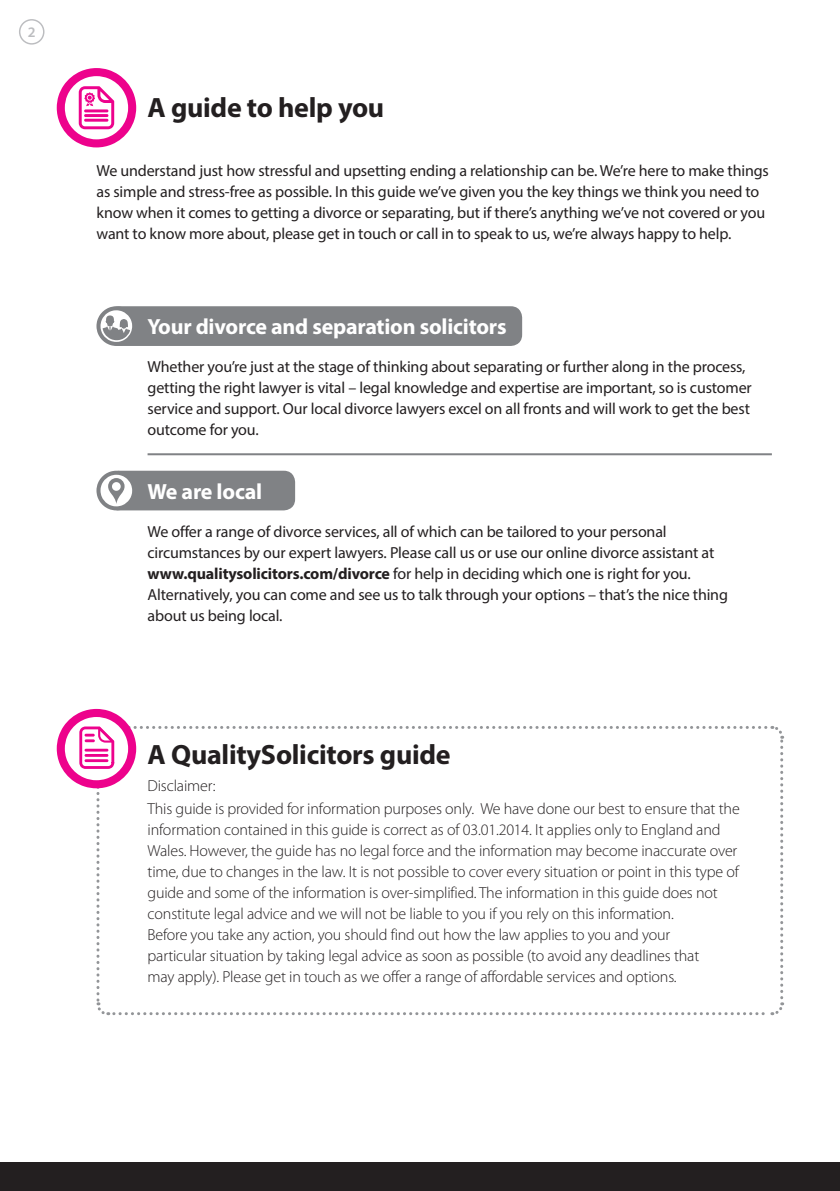
<style>
.page{position:relative;width:840px;height:1191px;background:#fff}
.page>*{position:absolute;margin:0;border:0;box-sizing:border-box;transform-origin:0 0}
.t1{font:700 28px "Myriad Pro";letter-spacing:-.01em;color:#231f20}
.t2{font:700 22px "Myriad Pro";letter-spacing:-.01em;color:#fff}
.t3{font:16px/21px "Myriad Pro";letter-spacing:-.01em;color:#231f20}
.t4{font:300 16px/21px "Myriad Pro";letter-spacing:-.01em;color:#231f20}
.t5{font:600 14.6px "Myriad Pro";color:#bcbdc0}
.s1{font-weight:700}
</style>
<div class="page">
<div style="left:0;top:1162px;width:839px;height:29px;background:#231f20"></div>
<div style="left:19px;top:19px;width:25px;height:26px;border:1px solid #bcbdc0;border-radius:50%"></div>
<svg style="left:57px;top:68px;width:79px;height:79px"></svg>
<hr style="left:147px;top:453px;width:624px;height:2px;background:#808285">
<div style="left:108px;top:471px;width:187px;height:39px;background:#808285;border-radius:11px"></div>
<svg style="left:96px;top:471px;width:37px;height:39px"></svg>
<div style="left:108px;top:306px;width:414px;height:40px;background:#808285;border-radius:11px"></div>
<svg style="left:96px;top:306px;width:40px;height:40px"></svg>
<svg style="left:57px;top:709px;width:727px;height:307px"></svg>
<p class="t5" style="left:28px;top:23px;width:9px">2</p>
<h1 class="t1" style="left:147px;top:90px;width:238px">A guide to help you</h1>
<p class="t3" style="left:96px;top:160px;width:673px">We understand just how stressful and upsetting ending a relationship can be. We’re here to make things as simple and stress-free as possible. In this guide we’ve given you the key things we think you need to know when it comes to getting a divorce or separating, but if there’s anything we’ve not covered or you want to know more about, please get in touch or call in to speak to us, we’re always happy to help.</p>
<h2 class="t2" style="left:147px;top:312px;width:360px">Your divorce and separation solicitors</h2>
<p class="t3" style="left:147px;top:356px;width:605px">Whether you’re just at the stage of thinking about separating or further along in the process, getting the right lawyer is vital – legal knowledge and expertise are important, so is customer service and support. Our local divorce lawyers excel on all fronts and will work to get the best outcome for you.</p>
<h2 class="t2" style="left:147px;top:477px;width:116px">We are local</h2>
<p class="t3" style="left:147px;top:520px;width:581px">We offer a range of divorce services, all of which can be tailored to your personal circumstances by our expert lawyers. Please call us or use our online divorce assistant at <span class="s1">www.qualitysolicitors.com/divorce</span> for help in deciding which one is right for you.<br>Alternatively, you can come and see us to talk through your options – that’s the nice thing about us being local.</p>
<h1 class="t1" style="left:147px;top:736px;width:304px">A QualitySolicitors guide</h1>
<p class="t4" style="left:147px;top:773px;width:593px;line-height:23.8px">Disclaimer:<br>This guide is provided for information purposes only. We have done our best to ensure that the</p>
<p class="t4" style="left:147px;top:819px;width:592px">information contained in this guide is correct as of 03.01.2014. It applies only to England and Wales. However, the guide has no legal force and the information may become inaccurate over time, due to changes in the law. It is not possible to cover every situation or point in this type of guide and some of the information is over-simplified. The information in this guide does not constitute legal advice and we will not be liable to you if you rely on this information.<br>Before you take any action, you should find out how the law applies to you and your<br>particular situation by taking legal advice as soon as possible (to avoid any deadlines that<br>may apply). Please get in touch as we offer a range of affordable services and options.</p>
</div>
